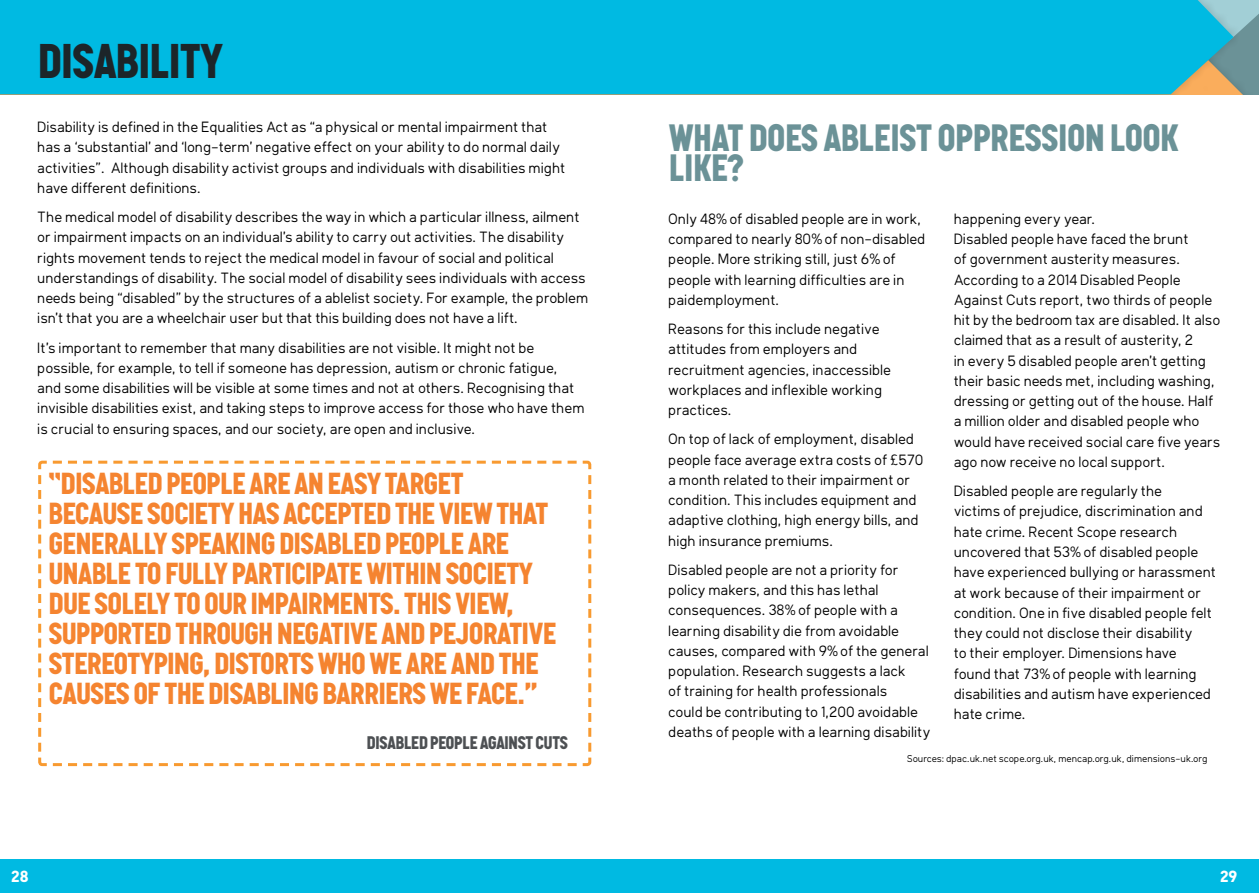
<style>
.page{position:relative;width:1259px;height:893px;background:#fff}
.page>*{position:absolute;margin:0;border:0;box-sizing:border-box;transform-origin:0 0}
.t1{font:900 48px "Graph";letter-spacing:-.005em;color:#1c2529}
.t2{font:900 37.5px/30px "Graph";color:#6b9297}
.t3{font:900 30px/30px "Graph";letter-spacing:-.01em;color:#f58430}
.t4{font:900 18px "Graph";letter-spacing:-.01em;color:#4d5053}
.t5{font:700 15.9px "Klima";color:#fff}
.t6{font:14.7px/20.2px "Klima";color:#000}
.t7{font:9.75px "Klima";color:#000}
</style>
<div class="page">
<div style="left:0;top:859px;width:1259px;height:34px;background:#00bae2"></div>
<svg style="left:1252px;top:0;width:7px;height:41px"></svg>
<div style="left:0;top:0;width:1233px;height:94px;background:#00bae2"></div>
<svg style="left:38px;top:460px;width:554px;height:307px"></svg>
<h1 class="t1" style="left:38px;top:30px;width:186px">DISABILITY</h1>
<p class="t6" style="left:38px;top:116px;width:529px">Disability is defined in the Equalities Act as “a physical or mental impairment that has a ‘substantial’ and ‘long-term’ negative effect on your ability to do normal daily activities”. Although disability activist groups and individuals with disabilities might have different definitions.</p>
<p class="t6" style="left:38px;top:206px;width:552px">The medical model of disability describes the way in which a particular illness, ailment or impairment impacts on an individual’s ability to carry out activities. The disability rights movement tends to reject the medical model in favour of social and political understandings of disability. The social model of disability sees individuals with access needs being “disabled” by the structures of a ablelist society. For example, the problem isn’t that you are a wheelchair user but that this building does not have a lift.</p>
<p class="t6" style="left:38px;top:336px;width:549px">It’s important to remember that many disabilities are not visible. It might not be possible, for example, to tell if someone has depression, autism or chronic fatigue, and some disabilities will be visible at some times and not at others. Recognising that invisible disabilities exist, and taking steps to improve access for those who have them is crucial to ensuring spaces, and our society, are open and inclusive.</p>
<p class="t3" style="left:49px;top:468px;width:509px">“DISABLED PEOPLE ARE AN EASY TARGET BECAUSE SOCIETY HAS ACCEPTED THE VIEW THAT GENERALLY SPEAKING DISABLED PEOPLE ARE UNABLE TO FULLY PARTICIPATE WITHIN SOCIETY DUE SOLELY TO OUR IMPAIRMENTS. THIS VIEW, SUPPORTED THROUGH NEGATIVE AND PEJORATIVE STEREOTYPING, DISTORTS WHO WE ARE AND THE CAUSES OF THE DISABLING BARRIERS WE FACE.”</p>
<p class="t4" style="left:367px;top:731px;width:202px">DISABLED PEOPLE AGAINST CUTS</p>
<h2 class="t2" style="left:669px;top:122px;width:511px">WHAT DOES ABLEIST OPPRESSION LOOK<br>LIKE?</h2>
<p class="t6" style="left:669px;top:208px;width:259px">Only 48% of disabled people are in work, compared to nearly 80% of non-disabled people. More striking still, just 6% of people with learning difficulties are in paidemployment.</p>
<p class="t6" style="left:669px;top:318px;width:224px">Reasons for this include negative attitudes from employers and recruitment agencies, inaccessible workplaces and inflexible working practices.</p>
<p class="t6" style="left:669px;top:428px;width:256px">On top of lack of employment, disabled people face average extra costs of £570 a month related to their impairment or condition. This includes equipment and adaptive clothing, high energy bills, and high insurance premiums.</p>
<p class="t6" style="left:669px;top:559px;width:263px">Disabled people are not a priority for policy makers, and this has lethal consequences. 38% of people with a learning disability die from avoidable causes, compared with 9% of the general population. Research suggests a lack<br>of training for health professionals<br>could be contributing to 1,200 avoidable deaths of people with a learning disability</p>
<p class="t6" style="left:954px;top:208px;width:268px">happening every year.<br>Disabled people have faced the brunt<br>of government austerity measures.<br>According to a 2014 Disabled People Against Cuts report, two thirds of people hit by the bedroom tax are disabled. It also claimed that as a result of austerity, 2<br>in every 5 disabled people aren’t getting their basic needs met, including washing, dressing or getting out of the house. Half a million older and disabled people who would have received social care five years ago now receive no local support.</p>
<p class="t6" style="left:954px;top:480px;width:264px">Disabled people are regularly the<br>victims of prejudice, discrimination and hate crime. Recent Scope research uncovered that 53% of disabled people have experienced bullying or harassment at work because of their impairment or condition. One in five disabled people felt they could not disclose their disability<br>to their employer. Dimensions have found that 73% of people with learning disabilities and autism have experienced hate crime.</p>
<p class="t7" style="left:907px;top:750px;width:302px">Sources: dpac.uk.net scope.org.uk, mencap.org.uk, dimensions-uk.org</p>
<p class="t5" style="left:12px;top:862px;width:20px">28</p>
<p class="t5" style="left:1220px;top:861px;width:19px">29</p>
</div>
